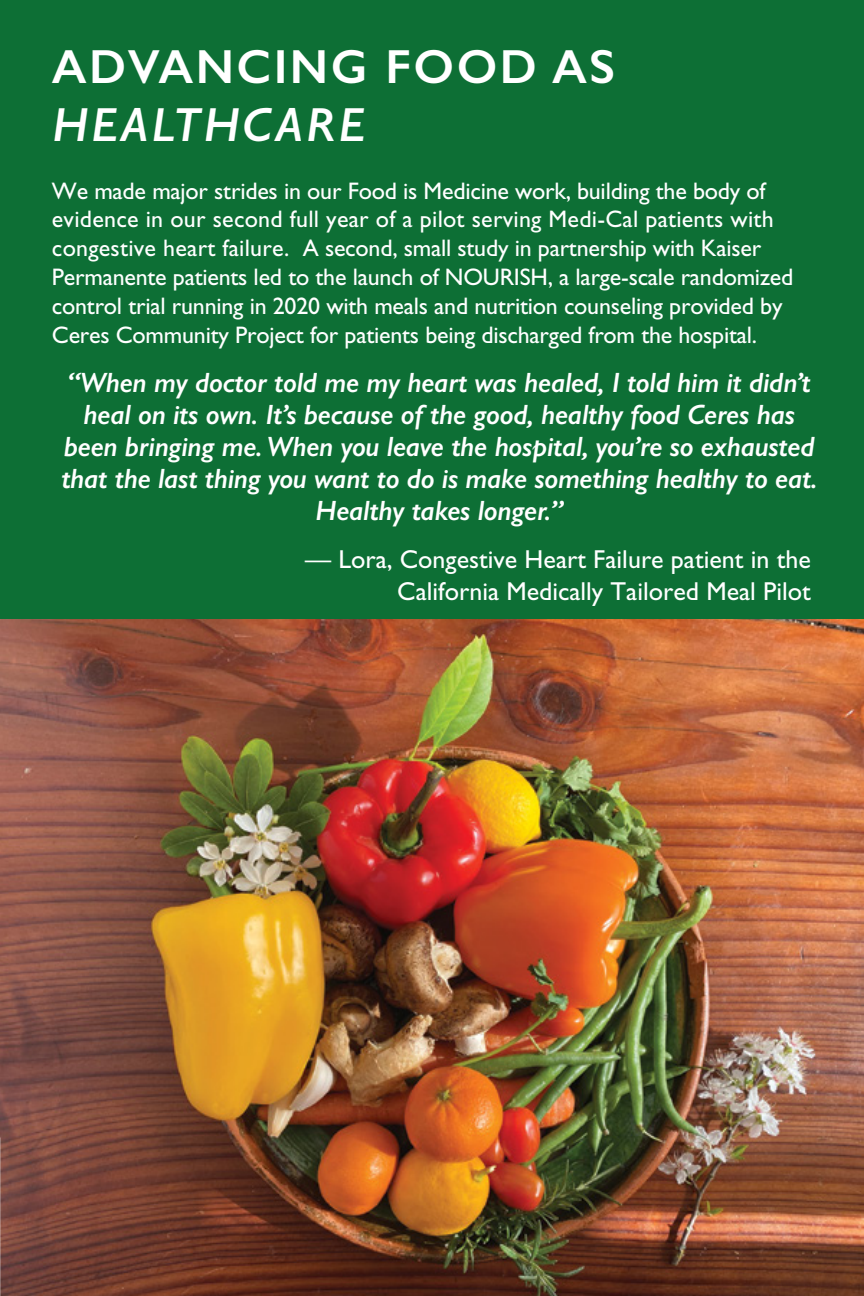
<style>
.page{position:relative;width:864px;height:1296px;background:#fff}
.page>*{position:absolute;margin:0;border:0;box-sizing:border-box;transform-origin:0 0}
.t1{font:600 48px "Gill Sans";letter-spacing:.05em;color:#fff}
.t2{font:italic 600 48px "Gill Sans";letter-spacing:.05em;color:#fff}
.t3{font:italic 600 28px/32px "Gill Sans";letter-spacing:-.01em;color:#fff;text-align:center}
.t4{font:26px/31.2px "Gill Sans";color:#fff;text-align:right}
.t5{font:24px/28.8px "Gill Sans";letter-spacing:-.01em;color:#fff}
</style>
<div class="page">
<div style="left:0;top:0;width:864px;height:624px;background:#0d6f35"></div>
<img style="left:0;top:619px;width:864px;height:677px">
<p class="t1" style="left:52px;top:38px;width:565px">ADVANCING FOOD AS</p>
<p class="t2" style="left:52px;top:96px;width:315px">HEALTHCARE</p>
<p class="t5" style="left:52px;top:176px;width:743px">We made major strides in our Food is Medicine work, building the body of evidence in our second full year of a pilot serving Medi-Cal patients with congestive heart failure. A second, small study in partnership with Kaiser Permanente patients led to the launch of NOURISH, a large-scale randomized control trial running in 2020 with meals and nutrition counseling provided by Ceres Community Project for patients being discharged from the hospital.</p>
<p class="t3" style="left:61px;top:366px;width:758px">“When my doctor told me my heart was healed, I told him it didn’t heal on its own. It’s because of the good, healthy food Ceres has been bringing me. When you leave the hospital, you’re so exhausted that the last thing you want to do is make something healthy to eat.<br>Healthy takes longer.”</p>
<p class="t4" style="left:305px;top:544px;width:507px">— Lora, Congestive Heart Failure patient in the<br>California Medically Tailored Meal Pilot</p>
</div>
